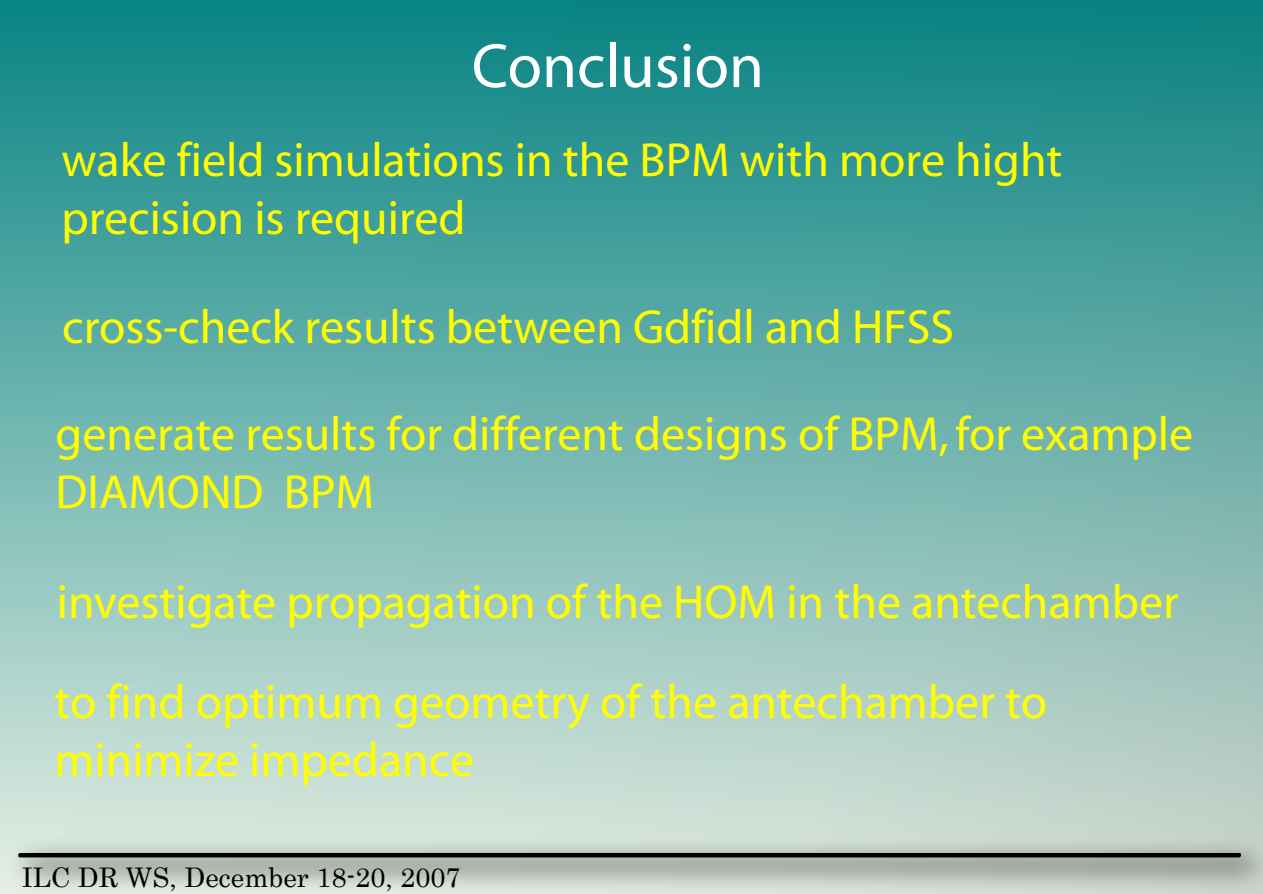
<style>
.page{position:relative;width:1263px;height:894px;background:#fff}
.page>*{position:absolute;margin:0;border:0;box-sizing:border-box;transform-origin:0 0}
.t1{font:63px "Myriad";color:#fff}
.t2{font:48px/57.8px "Myriad";color:#ff0}
.t3{font:27px "Century";color:#000}
</style>
<div class="page">
<img style="left:0;top:0;width:1263px;height:830px">
<img style="left:0;top:830px;width:1263px;height:63px">
<svg style="left:17px;top:852px;width:1225px;height:5px;background:#242725"></svg>
<h1 class="t1" style="left:472px;top:35px;width:294px">Conclusion</h1>
<p class="t2" style="left:61px;top:133px;width:1002px">wake field simulations in the BPM with more hight precision is required</p>
<p class="t2" style="left:62px;top:300px;width:893px">cross-check results between Gdfidl and HFSS</p>
<p class="t2" style="left:56px;top:407px;width:1139px">generate results for different designs of BPM,for example<br>DIAMOND BPM</p>
<p class="t2" style="left:54px;top:553px;width:1126px;line-height:99.9px">investigate propagation of the HOM in the antechamber to find optimum geometry of the antechamber to</p>
<p class="t2" style="left:54px;top:732px;width:421px">minimize impedance</p>
<p class="t3" style="left:22px;top:853px;width:440px">ILC DR WS, December 18-20, 2007</p>
</div>
